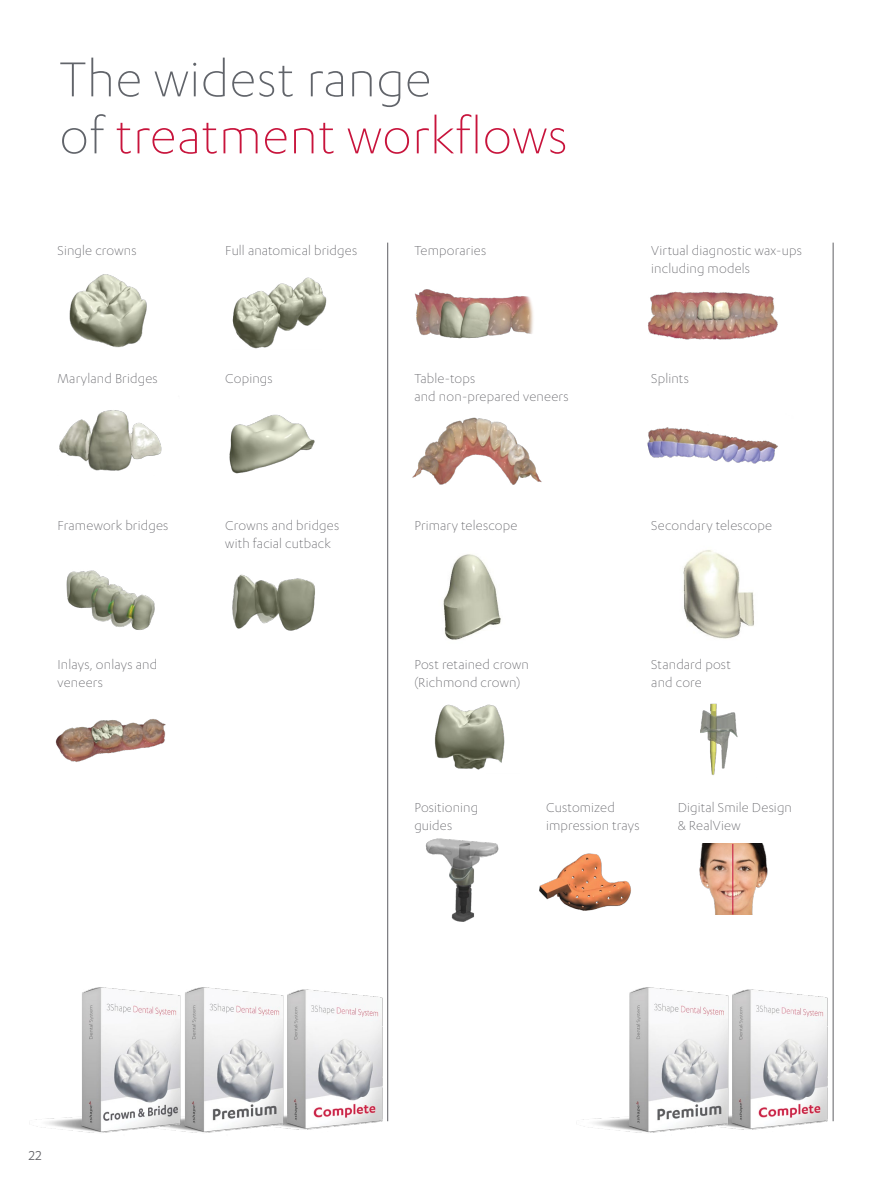
<style>
.page{position:relative;width:893px;height:1188px;background:#fff}
.page>*{position:absolute;margin:0;border:0;box-sizing:border-box;transform-origin:0 0}
.t1{font:300 57px/57px "Karbon";letter-spacing:.01em;color:#c8143c}
.t2{font:300 15px/18px "Karbon";letter-spacing:.01em;color:#5f5f64}
.t3{font:15px "Karbon";color:#5f5f64}
.s1{color:#61646a}
</style>
<div class="page">
<hr style="left:387px;top:243px;width:1px;height:878px;background:#5f5f64">
<hr style="left:833px;top:243px;width:1px;height:878px;background:#5f5f64">
<img style="left:539px;top:853px;width:92px;height:58px">
<img style="left:69px;top:274px;width:78px;height:74px">
<img style="left:232px;top:277px;width:95px;height:72px">
<img style="left:59px;top:410px;width:103px;height:61px">
<img style="left:229px;top:414px;width:86px;height:60px">
<img style="left:55px;top:719px;width:111px;height:43px">
<img style="left:647px;top:427px;width:131px;height:37px">
<img style="left:700px;top:703px;width:38px;height:72px">
<img style="left:434px;top:704px;width:71px;height:66px">
<img style="left:414px;top:289px;width:120px;height:50px">
<img style="left:648px;top:291px;width:130px;height:49px">
<img style="left:425px;top:838px;width:74px;height:84px">
<img style="left:412px;top:417px;width:130px;height:68px">
<img style="left:443px;top:554px;width:58px;height:86px">
<img style="left:683px;top:550px;width:71px;height:89px">
<img style="left:66px;top:570px;width:89px;height:60px">
<img style="left:232px;top:574px;width:83px;height:57px">
<img style="left:699px;top:844px;width:69px;height:70px">
<hr style="left:732px;top:844px;width:1px;height:70px;background:#c3113c">
<img style="left:302px;top:970px;width:87px;height:160px">
<img style="left:747px;top:970px;width:87px;height:160px">
<img style="left:199px;top:987px;width:103px;height:146px">
<img style="left:583px;top:987px;width:164px;height:146px">
<img style="left:36px;top:987px;width:163px;height:146px">
<h1 class="t1" style="left:59px;top:49px;width:510px"><span class="s1">The widest range<br>of</span> treatment workflows</h1>
<p class="t2" style="left:58px;top:241px;width:81px">Single crowns</p>
<p class="t2" style="left:225px;top:241px;width:133px">Full anatomical bridges</p>
<p class="t2" style="left:414px;top:241px;width:73px">Temporaries</p>
<p class="t2" style="left:651px;top:241px;width:152px">Virtual diagnostic wax-ups including models</p>
<p class="t2" style="left:58px;top:369px;width:102px">Maryland Bridges</p>
<p class="t2" style="left:225px;top:369px;width:49px">Copings</p>
<p class="t2" style="left:414px;top:369px;width:156px">Table-tops<br>and non-prepared veneers</p>
<p class="t2" style="left:651px;top:369px;width:39px">Splints</p>
<p class="t2" style="left:58px;top:516px;width:112px">Framework bridges</p>
<p class="t2" style="left:225px;top:516px;width:116px">Crowns and bridges with facial cutback</p>
<p class="t2" style="left:414px;top:516px;width:105px">Primary telescope</p>
<p class="t2" style="left:651px;top:516px;width:122px">Secondary telescope</p>
<p class="t2" style="left:58px;top:655px;width:101px">Inlays, onlays and veneers</p>
<p class="t2" style="left:414px;top:655px;width:116px">Post retained crown (Richmond crown)</p>
<p class="t2" style="left:651px;top:655px;width:81px">Standard post and core</p>
<p class="t2" style="left:414px;top:798px;width:65px">Positioning guides</p>
<p class="t2" style="left:546px;top:798px;width:95px">Customized impression trays</p>
<p class="t2" style="left:678px;top:798px;width:116px">Digital Smile Design &amp; RealView</p>
<p class="t3" style="left:29px;top:1147px;width:15px">22</p>
</div>
